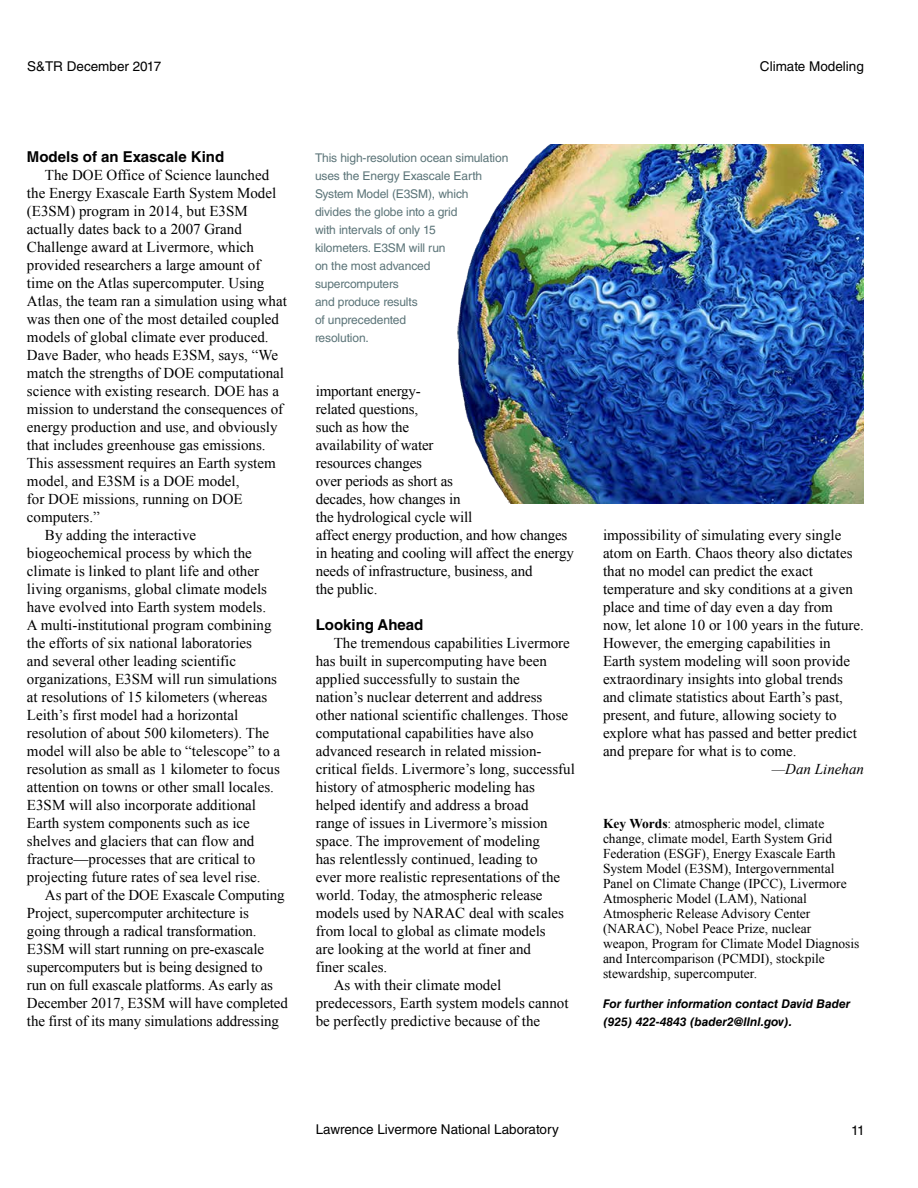
<style>
.page{position:relative;width:918px;height:1188px;background:#fff}
.page>*{position:absolute;margin:0;border:0;box-sizing:border-box;transform-origin:0 0}
.t1{font:15px/18px "Times New Roman";color:#000}
.t2{font:700 15px "Helvetica LT Std";color:#000}
.t3{font:italic 15px "Times New Roman";color:#000}
.t4{font:13.5px/15px "Times New Roman";color:#000}
.t5{font:13.5px "Helvetica LT Std";color:#000}
.t6{font:12px/18px "Helvetica LT Std";letter-spacing:-.01em;color:#5b7478}
.t7{font:italic 700 12px/18px "Helvetica LT Std";color:#000}
.s1{font-weight:700}
</style>
<div class="page">
<img style="left:457px;top:144px;width:406px;height:360px">
<p class="t5" style="left:27px;top:59px;width:136px">S&amp;TR December 2017</p>
<p class="t5" style="left:760px;top:59px;width:106px">Climate Modeling</p>
<p class="t2" style="left:27px;top:148px;width:199px">Models of an Exascale Kind</p>
<p class="t1" style="left:45px;top:166px;width:226px">The DOE Office of Science launched</p>
<p class="t1" style="left:27px;top:184px;width:251px">the Energy Exascale Earth System Model</p>
<p class="t1" style="left:27px;top:202px;width:222px">(E3SM) program in 2014, but E3SM</p>
<p class="t1" style="left:27px;top:220px;width:216px">actually dates back to a 2007 Grand</p>
<p class="t1" style="left:27px;top:238px;width:229px">Challenge award at Livermore, which</p>
<p class="t1" style="left:27px;top:256px;width:235px">provided researchers a large amount of</p>
<p class="t1" style="left:27px;top:274px;width:239px">time on the Atlas supercomputer. Using</p>
<p class="t1" style="left:27px;top:292px;width:261px">Atlas, the team ran a simulation using what</p>
<p class="t1" style="left:27px;top:310px;width:254px">was then one of the most detailed coupled</p>
<p class="t1" style="left:27px;top:328px;width:243px">models of global climate ever produced.</p>
<p class="t1" style="left:27px;top:346px;width:253px">Dave Bader, who heads E3SM, says, “We</p>
<p class="t1" style="left:27px;top:364px;width:259px">match the strengths of DOE computational</p>
<p class="t1" style="left:27px;top:382px;width:254px">science with existing research. DOE has a</p>
<p class="t1" style="left:27px;top:400px;width:258px">mission to understand the consequences of</p>
<p class="t1" style="left:27px;top:418px;width:252px">energy production and use, and obviously</p>
<p class="t1" style="left:27px;top:436px;width:240px">that includes greenhouse gas emissions.</p>
<p class="t1" style="left:27px;top:454px;width:250px">This assessment requires an Earth system</p>
<p class="t1" style="left:27px;top:472px;width:214px">model, and E3SM is a DOE model,</p>
<p class="t1" style="left:27px;top:490px;width:217px">for DOE missions, running on DOE</p>
<p class="t1" style="left:27px;top:508px;width:74px">computers.”</p>
<p class="t1" style="left:45px;top:526px;width:153px">By adding the interactive</p>
<p class="t1" style="left:27px;top:544px;width:226px">biogeochemical process by which the</p>
<p class="t1" style="left:27px;top:562px;width:234px">climate is linked to plant life and other</p>
<p class="t1" style="left:27px;top:580px;width:242px">living organisms, global climate models</p>
<p class="t1" style="left:27px;top:598px;width:241px">have evolved into Earth system models.</p>
<p class="t1" style="left:27px;top:616px;width:246px">A multi-institutional program combining</p>
<p class="t1" style="left:27px;top:634px;width:227px">the efforts of six national laboratories</p>
<p class="t1" style="left:27px;top:652px;width:211px">and several other leading scientific</p>
<p class="t1" style="left:27px;top:670px;width:252px">organizations, E3SM will run simulations</p>
<p class="t1" style="left:27px;top:688px;width:242px">at resolutions of 15 kilometers (whereas</p>
<p class="t1" style="left:27px;top:706px;width:213px">Leith’s first model had a horizontal</p>
<p class="t1" style="left:27px;top:724px;width:244px">resolution of about 500 kilometers). The</p>
<p class="t1" style="left:27px;top:742px;width:255px">model will also be able to “telescope” to a</p>
<p class="t1" style="left:27px;top:760px;width:254px">resolution as small as 1 kilometer to focus</p>
<p class="t1" style="left:27px;top:778px;width:249px">attention on towns or other small locales.</p>
<p class="t1" style="left:27px;top:796px;width:231px">E3SM will also incorporate additional</p>
<p class="t1" style="left:27px;top:814px;width:224px">Earth system components such as ice</p>
<p class="t1" style="left:27px;top:832px;width:229px">shelves and glaciers that can flow and</p>
<p class="t1" style="left:27px;top:850px;width:230px">fracture—processes that are critical to</p>
<p class="t1" style="left:27px;top:868px;width:235px">projecting future rates of sea level rise.</p>
<p class="t1" style="left:45px;top:886px;width:241px">As part of the DOE Exascale Computing</p>
<p class="t1" style="left:27px;top:904px;width:223px">Project, supercomputer architecture is</p>
<p class="t1" style="left:27px;top:922px;width:231px">going through a radical transformation.</p>
<p class="t1" style="left:27px;top:940px;width:239px">E3SM will start running on pre-exascale</p>
<p class="t1" style="left:27px;top:958px;width:237px">supercomputers but is being designed to</p>
<p class="t1" style="left:27px;top:976px;width:248px">run on full exascale platforms. As early as</p>
<p class="t1" style="left:27px;top:994px;width:262px">December 2017, E3SM will have completed</p>
<p class="t1" style="left:27px;top:1012px;width:253px">the first of its many simulations addressing</p>
<p class="t6" style="left:315px;top:149px;width:195px">This high-resolution ocean simulation uses the Energy Exascale Earth<br>System Model (E3SM), which<br>divides the globe into a grid<br>with intervals of only 15<br>kilometers. E3SM will run<br>on the most advanced supercomputers<br>and produce results<br>of unprecedented<br>resolution.</p>
<p class="t1" style="left:316px;top:382px;width:260px">important energy-<br>related questions,<br>such as how the<br>availability of water<br>resources changes<br>over periods as short as<br>decades, how changes in<br>the hydrological cycle will<br>affect energy production, and how changes in heating and cooling will affect the energy needs of infrastructure, business, and<br>the public.</p>
<p class="t2" style="left:316px;top:616px;width:109px">Looking Ahead</p>
<p class="t1" style="left:334px;top:634px;width:238px">The tremendous capabilities Livermore</p>
<p class="t1" style="left:316px;top:652px;width:233px">has built in supercomputing have been</p>
<p class="t1" style="left:316px;top:670px;width:206px">applied successfully to sustain the</p>
<p class="t1" style="left:316px;top:688px;width:228px">nation’s nuclear deterrent and address</p>
<p class="t1" style="left:316px;top:706px;width:254px">other national scientific challenges. Those</p>
<p class="t1" style="left:316px;top:724px;width:219px">computational capabilities have also</p>
<p class="t1" style="left:316px;top:742px;width:227px">advanced research in related mission-</p>
<p class="t1" style="left:316px;top:760px;width:261px">critical fields. Livermore’s long, successful</p>
<p class="t1" style="left:316px;top:778px;width:221px">history of atmospheric modeling has</p>
<p class="t1" style="left:316px;top:796px;width:214px">helped identify and address a broad</p>
<p class="t1" style="left:316px;top:814px;width:234px">range of issues in Livermore’s mission</p>
<p class="t1" style="left:316px;top:832px;width:226px">space. The improvement of modeling</p>
<p class="t1" style="left:316px;top:850px;width:224px">has relentlessly continued, leading to</p>
<p class="t1" style="left:316px;top:868px;width:246px">ever more realistic representations of the</p>
<p class="t1" style="left:316px;top:886px;width:228px">world. Today, the atmospheric release</p>
<p class="t1" style="left:316px;top:904px;width:250px">models used by NARAC deal with scales</p>
<p class="t1" style="left:316px;top:922px;width:231px">from local to global as climate models</p>
<p class="t1" style="left:316px;top:940px;width:217px">are looking at the world at finer and</p>
<p class="t1" style="left:316px;top:958px;width:73px">finer scales.</p>
<p class="t1" style="left:334px;top:976px;width:169px">As with their climate model</p>
<p class="t1" style="left:316px;top:994px;width:254px">predecessors, Earth system models cannot</p>
<p class="t1" style="left:316px;top:1012px;width:226px">be perfectly predictive because of the</p>
<p class="t1" style="left:603px;top:526px;width:263px">impossibility of simulating every single atom on Earth. Chaos theory also dictates that no model can predict the exact temperature and sky conditions at a given place and time of day even a day from now, let alone 10 or 100 years in the future.<br>However, the emerging capabilities in Earth system modeling will soon provide extraordinary insights into global trends and climate statistics about Earth’s past, present, and future, allowing society to explore what has passed and better predict and prepare for what is to come.</p>
<p class="t3" style="left:772px;top:759px;width:94px">—Dan Linehan</p>
<p class="t4" style="left:603px;top:816px;width:258px"><span class="s1">Key Words</span>: atmospheric model, climate change, climate model, Earth System Grid Federation (ESGF), Energy Exascale Earth System Model (E3SM), Intergovernmental Panel on Climate Change (IPCC), Livermore Atmospheric Model (LAM), National Atmospheric Release Advisory Center (NARAC), Nobel Peace Prize, nuclear weapon, Program for Climate Model Diagnosis and Intercomparison (PCMDI), stockpile stewardship, supercomputer.</p>
<p class="t7" style="left:603px;top:995px;width:249px">For further information contact David Bader (925) 422-4843 (bader2@llnl.gov).</p>
<p class="t5" style="left:316px;top:1121px;width:245px">Lawrence Livermore National Laboratory</p>
<p class="t5" style="left:851px;top:1122px;width:15px">11</p>
</div>
